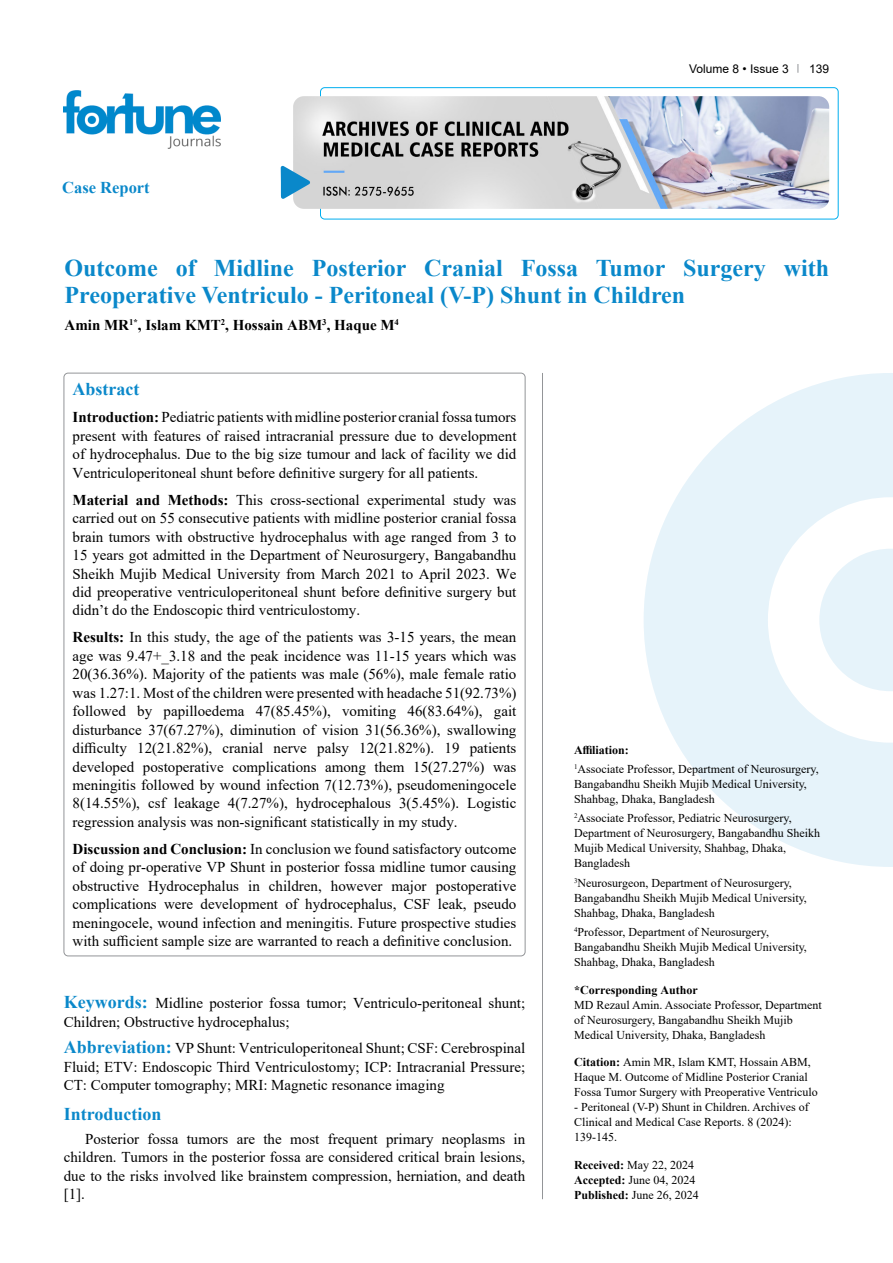
<style>
.page{position:relative;width:893px;height:1263px;background:#fff}
.page>*{position:absolute;margin:0;border:0;box-sizing:border-box;transform-origin:0 0}
.t1{font:700 24px/27px "Times New Roman";color:#0a88ca}
.t2{font:700 18px "Times New Roman";color:#0a88ca}
.t3{font:700 16.5px "Times New Roman";color:#0a88ca}
.t4{font:15px/18.5px "Times New Roman";color:#000;text-align:justify}
.t5{font:700 15px "Times New Roman";color:#000}
.t6{font:12px/15px "Times New Roman";color:#000}
.t7{font:700 12px "Times New Roman";color:#000}
.t8{font:12px "Arial";color:#000}
.s1{font-weight:700}
.s2{font-weight:700;font-size:18px;color:#0a88ca}
</style>
<div class="page">
<div style="left:320px;top:87px;width:518px;height:132px;border:1px solid #00aeef;border-radius:4px"></div>
<img style="left:64px;top:90px;width:157px;height:59px">
<img style="left:293px;top:96px;width:536px;height:113px">
<svg style="left:281px;top:166px;width:29px;height:33px"></svg>
<svg style="left:644px;top:373px;width:249px;height:494px;fill:#e6f3fa"></svg>
<svg style="left:819px;top:549px;width:74px;height:142px"></svg>
<hr style="left:542px;top:373px;width:1px;height:826px;background:#939598">
<p class="t3" style="left:62px;top:175px;width:89px">Case Report</p>
<p class="t8" style="left:689px;top:60px;width:101px">Volume 8 • Issue 3</p>
<p class="t8" style="left:809px;top:60px;width:22px">139</p>
<h1 class="t1" style="left:65px;top:254px;width:766px">Outcome of Midline Posterior Cranial Fossa Tumor Surgery with<br>Preoperative Ventriculo - Peritoneal (V-P) Shunt in Children</h1>
<p class="t5" style="left:65px;top:315px;width:336px">Amin MR<sup>1*</sup>, Islam KMT<sup>2</sup>, Hossain ABM<sup>3</sup>, Haque M<sup>4</sup></p>
<p class="t2" style="left:73px;top:376px;width:68px">Abstract</p>
<p class="t4" style="left:73px;top:408px;width:445px"><span class="s1">Introduction:</span> Pediatric patients with midline posterior cranial fossa tumors present with features of raised intracranial pressure due to development of hydrocephalus. Due to the big size tumour and lack of facility we did Ventriculoperitoneal shunt before definitive surgery for all patients.</p>
<p class="t4" style="left:73px;top:490px;width:445px"><span class="s1">Material and Methods:</span> This cross-sectional experimental study was carried out on 55 consecutive patients with midline posterior cranial fossa brain tumors with obstructive hydrocephalus with age ranged from 3 to 15 years got admitted in the Department of Neurosurgery, Bangabandhu Sheikh Mujib Medical University from March 2021 to April 2023. We did preoperative ventriculoperitoneal shunt before definitive surgery but didn’t do the Endoscopic third ventriculostomy.</p>
<p class="t4" style="left:73px;top:628px;width:445px"><span class="s1">Results:</span> In this study, the age of the patients was 3-15 years, the mean age was 9.47+_3.18 and the peak incidence was 11-15 years which was 20(36.36%). Majority of the patients was male (56%), male female ratio was 1.27:1. Most of the children were presented with headache 51(92.73%) followed by papilloedema 47(85.45%), vomiting 46(83.64%), gait disturbance 37(67.27%), diminution of vision 31(56.36%), swallowing difficulty 12(21.82%), cranial nerve palsy 12(21.82%). 19 patients developed postoperative complications among them 15(27.27%) was meningitis followed by wound infection 7(12.73%), pseudomeningocele 8(14.55%), csf leakage 4(7.27%), hydrocephalous 3(5.45%). Logistic regression analysis was non-significant statistically in my study.</p>
<p class="t4" style="left:73px;top:839px;width:445px"><span class="s1">Discussion and Conclusion:</span> In conclusion we found satisfactory outcome of doing pr-operative VP Shunt in posterior fossa midline tumor causing obstructive Hydrocephalus in children, however major postoperative complications were development of hydrocephalus, CSF leak, pseudo meningocele, wound infection and meningitis. Future prospective studies with sufficient sample size are warranted to reach a definitive conclusion.</p>
<p class="t4" style="left:64px;top:994px;width:463px"><span class="s2">Keywords:</span> Midline posterior fossa tumor; Ventriculo-peritoneal shunt;<br>Children; Obstructive hydrocephalus;</p>
<p class="t4" style="left:64px;top:1039px;width:463px"><span class="s2">Abbreviation:</span> VP Shunt: Ventriculoperitoneal Shunt; CSF: Cerebrospinal Fluid; ETV: Endoscopic Third Ventriculostomy; ICP: Intracranial Pressure; CT: Computer tomography; MRI: Magnetic resonance imaging</p>
<p class="t2" style="left:64px;top:1101px;width:99px">Introduction</p>
<p class="t4" style="left:64px;top:1129px;width:463px;text-indent:21px">Posterior fossa tumors are the most frequent primary neoplasms in children. Tumors in the posterior fossa are considered critical brain lesions, due to the risks involved like brainstem compression, herniation, and death [1].</p>
<p class="t6" style="left:574px;top:740px;width:246px;line-height:19.2px"><span class="s1">Affiliation:<br></span><sup>1</sup>Associate Professor, Department of Neurosurgery,</p>
<p class="t6" style="left:574px;top:776px;width:234px">Bangabandhu Sheikh Mujib Medical University,<br>Shahbag, Dhaka, Bangladesh</p>
<p class="t6" style="left:574px;top:810px;width:247px"><sup>2</sup>Associate Professor, Pediatric Neurosurgery, Department of Neurosurgery, Bangabandhu Sheikh Mujib Medical University, Shahbag, Dhaka, Bangladesh</p>
<p class="t6" style="left:574px;top:875px;width:234px"><sup>3</sup>Neurosurgeon, Department of Neurosurgery,<br>Bangabandhu Sheikh Mujib Medical University,<br>Shahbag, Dhaka, Bangladesh</p>
<p class="t6" style="left:574px;top:924px;width:234px"><sup>4</sup>Professor, Department of Neurosurgery,<br>Bangabandhu Sheikh Mujib Medical University,<br>Shahbag, Dhaka, Bangladesh</p>
<p class="t7" style="left:574px;top:981px;width:125px">*Corresponding Author</p>
<p class="t6" style="left:574px;top:997px;width:249px">MD Rezaul Amin. Associate Professor, Department of Neurosurgery, Bangabandhu Sheikh Mujib<br>Medical University, Dhaka, Bangladesh</p>
<p class="t6" style="left:574px;top:1054px;width:245px"><span class="s1">Citation:</span> Amin MR, Islam KMT, Hossain ABM,<br>Haque M. Outcome of Midline Posterior Cranial<br>Fossa Tumor Surgery with Preoperative Ventriculo</p>
<p class="t6" style="left:574px;top:1099px;width:236px">- Peritoneal (V-P) Shunt in Children. Archives of<br>Clinical and Medical Case Reports. 8 (2024):<br>139-145.</p>
<p class="t6" style="left:574px;top:1157px;width:126px"><span class="s1">Received:</span> May 22, 2024<br><span class="s1">Accepted:</span> June 04, 2024<br><span class="s1">Published:</span> June 26, 2024</p>
</div>
